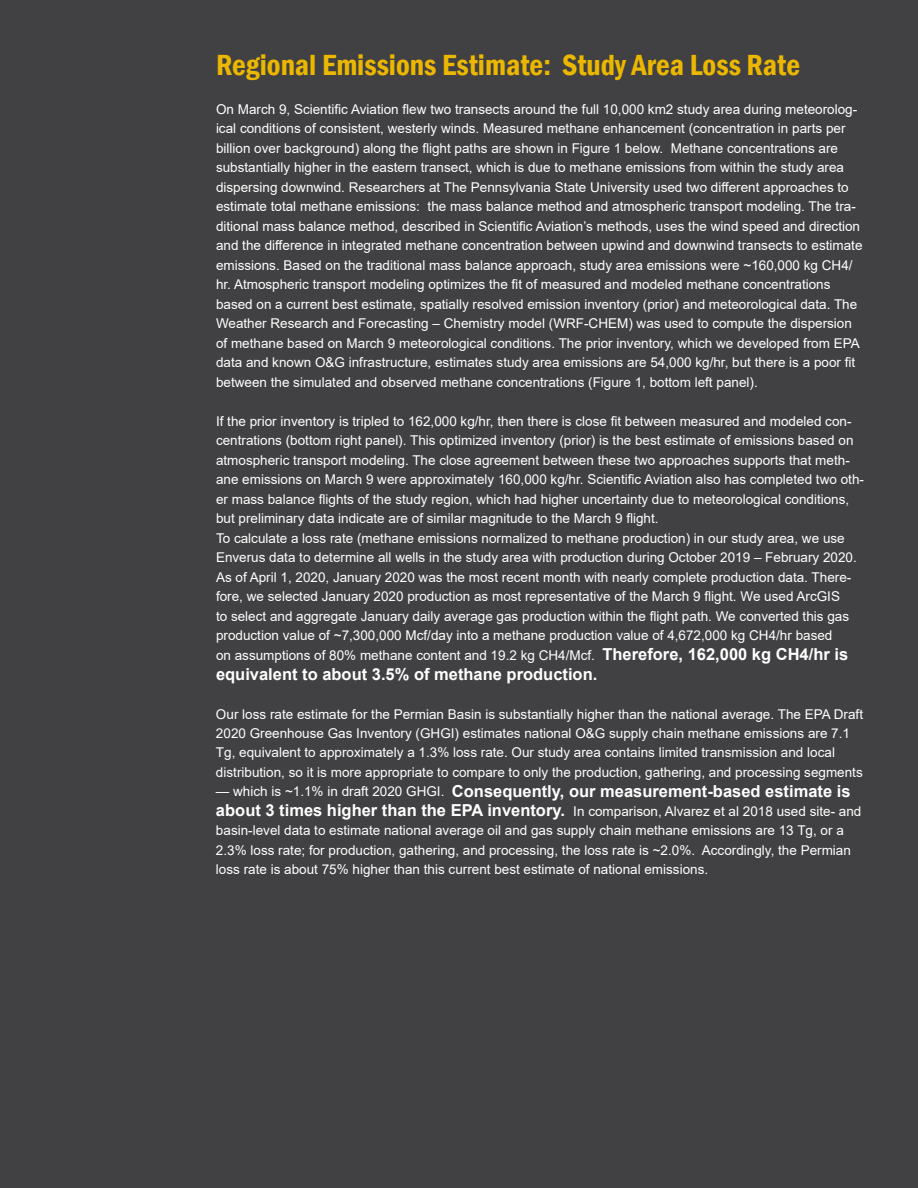
<style>
.page{position:relative;width:918px;height:1188px;background:#414042}
.page>*{position:absolute;margin:0;border:0;box-sizing:border-box;transform-origin:0 0}
.t1{font:600 condensed 30px "Franklin Gothic";color:#ebb700}
.t2{font:700 16.5px "Arial";color:#fff}
.t3{font:13.5px/19.5px "Arial";color:#fff}
.s1{font-weight:700;font-size:16.5px}
.s2{font-weight:400;font-size:13.5px}
</style>
<div class="page">
<h1 class="t1" style="left:216px;top:45px;width:586px">Regional Emissions Estimate: Study Area Loss Rate</h1>
<p class="t3" style="left:216px;top:99px;width:648px">On March 9, Scientific Aviation flew two transects around the full 10,000 km2 study area during meteorolog&shy;ical conditions of consistent, westerly winds. Measured methane enhancement (concentration in parts per billion over background) along the flight paths are shown in Figure 1 below. Methane concentrations are substantially higher in the eastern transect, which is due to methane emissions from within the study area dispersing downwind. Researchers at The Pennsylvania State University used two different approaches to estimate total methane emissions: the mass balance method and atmospheric transport modeling. The tra&shy;ditional mass balance method, described in Scientific Aviation’s methods, uses the wind speed and direction and the difference in integrated methane concentration between upwind and downwind transects to estimate emissions. Based on the traditional mass balance approach, study area emissions were ~160,000 kg CH4/ hr. Atmospheric transport modeling optimizes the fit of measured and modeled methane concentrations based on a current best estimate, spatially resolved emission inventory (prior) and meteorological data. The Weather Research and Forecasting – Chemistry model (WRF-CHEM) was used to compute the dispersion of methane based on March 9 meteorological conditions. The prior inventory, which we developed from EPA data and known O&amp;G infrastructure, estimates study area emissions are 54,000 kg/hr, but there is a poor fit between the simulated and observed methane concentrations (Figure 1, bottom left panel).</p>
<p class="t3" style="left:216px;top:411px;width:650px">If the prior inventory is tripled to 162,000 kg/hr, then there is close fit between measured and modeled con&shy;centrations (bottom right panel). This optimized inventory (prior) is the best estimate of emissions based on atmospheric transport modeling. The close agreement between these two approaches supports that meth&shy;ane emissions on March 9 were approximately 160,000 kg/hr. Scientific Aviation also has completed two oth&shy;er mass balance flights of the study region, which had higher uncertainty due to meteorological conditions, but preliminary data indicate are of similar magnitude to the March 9 flight.<br>To calculate a loss rate (methane emissions normalized to methane production) in our study area, we use Enverus data to determine all wells in the study area with production during October 2019 – February 2020.<br>As of April 1, 2020, January 2020 was the most recent month with nearly complete production data. There&shy;fore, we selected January 2020 production as most representative of the March 9 flight. We used ArcGIS<br>to select and aggregate January daily average gas production within the flight path. We converted this gas production value of ~7,300,000 Mcf/day into a methane production value of 4,672,000 kg CH4/hr based<br>on assumptions of 80% methane content and 19.2 kg CH4/Mcf. <span class="s1">Therefore, 162,000 kg CH4/hr is</span></p>
<p class="t2" style="left:216px;top:662px;width:383px">equivalent to about 3.5% of methane production.</p>
<p class="t3" style="left:216px;top:704px;width:649px">Our loss rate estimate for the Permian Basin is substantially higher than the national average. The EPA Draft 2020 Greenhouse Gas Inventory (GHGI) estimates national O&amp;G supply chain methane emissions are 7.1<br>Tg, equivalent to approximately a 1.3% loss rate. Our study area contains limited transmission and local distribution, so it is more appropriate to compare to only the production, gathering, and processing segments</p>
<p class="t2" style="left:216px;top:779px;width:636px"><span class="s2">— which is ~1.1% in draft 2020 GHGI.</span> Consequently, our measurement-based estimate is</p>
<p class="t3" style="left:216px;top:801px;width:647px"><span class="s1">about 3 times higher than the EPA inventory.</span> In comparison, Alvarez et al 2018 used site- and basin-level data to estimate national average oil and gas supply chain methane emissions are 13 Tg, or a 2.3% loss rate; for production, gathering, and processing, the loss rate is ~2.0%. Accordingly, the Permian loss rate is about 75% higher than this current best estimate of national emissions.</p>
</div>
